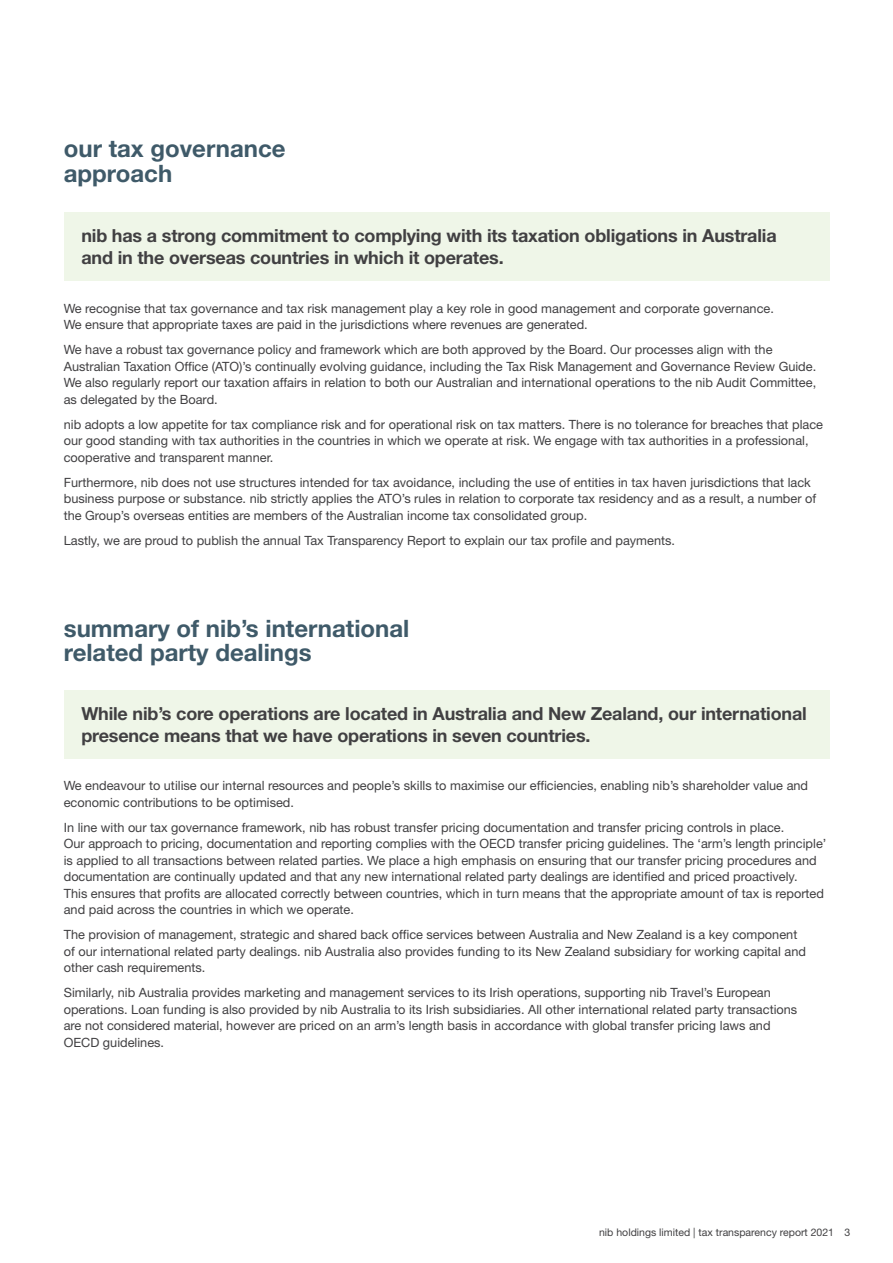
<style>
.page{position:relative;width:893px;height:1263px;background:#fff}
.page>*{position:absolute;margin:0;border:0;box-sizing:border-box;transform-origin:0 0}
.t1{font:700 24px/24.5px "Helvetica Neue LT Std";color:#3f5a69}
.t2{font:700 18px/21.6px "Helvetica Neue LT Std";letter-spacing:-.01em;color:#414042}
.t3{font:12.75px/16.5px "Helvetica Neue LT Std";color:#414042}
.t4{font:10.5px "Helvetica Neue LT Std";color:#414042}
</style>
<div class="page">
<div style="left:64px;top:690px;width:766px;height:69px;background:#eff6e8"></div>
<div style="left:64px;top:213px;width:766px;height:68px;background:#eff6e8"></div>
<h1 class="t1" style="left:64px;top:136px;width:223px">our tax governance approach</h1>
<h2 class="t2" style="left:81px;top:225px;width:697px">nib has a strong commitment to complying with its taxation obligations in Australia and in the overseas countries in which it operates.</h2>
<p class="t3" style="left:64px;top:300px;width:712px">We recognise that tax governance and tax risk management play a key role in good management and corporate governance.<br>We ensure that appropriate taxes are paid in the jurisdictions where revenues are generated.</p>
<p class="t3" style="left:64px;top:341px;width:754px">We have a robust tax governance policy and framework which are both approved by the Board. Our processes align with the Australian Taxation Office (ATO)’s continually evolving guidance, including the Tax Risk Management and Governance Review Guide.<br>We also regularly report our taxation affairs in relation to both our Australian and international operations to the nib Audit Committee, as delegated by the Board.</p>
<p class="t3" style="left:64px;top:416px;width:761px">nib adopts a low appetite for tax compliance risk and for operational risk on tax matters. There is no tolerance for breaches that place our good standing with tax authorities in the countries in which we operate at risk. We engage with tax authorities in a professional, cooperative and transparent manner.</p>
<p class="t3" style="left:64px;top:474px;width:754px">Furthermore, nib does not use structures intended for tax avoidance, including the use of entities in tax haven jurisdictions that lack business purpose or substance. nib strictly applies the ATO’s rules in relation to corporate tax residency and as a result, a number of the Group’s overseas entities are members of the Australian income tax consolidated group.</p>
<p class="t3" style="left:64px;top:532px;width:613px">Lastly, we are proud to publish the annual Tax Transparency Report to explain our tax profile and payments.</p>
<h1 class="t1" style="left:64px;top:615px;width:347px">summary of nib’s international related party dealings</h1>
<h2 class="t2" style="left:81px;top:702px;width:727px">While nib’s core operations are located in Australia and New Zealand, our international presence means that we have operations in seven countries.</h2>
<p class="t3" style="left:64px;top:777px;width:746px">We endeavour to utilise our internal resources and people’s skills to maximise our efficiencies, enabling nib’s shareholder value and economic contributions to be optimised.</p>
<p class="t3" style="left:64px;top:819px;width:764px">In line with our tax governance framework, nib has robust transfer pricing documentation and transfer pricing controls in place.<br>Our approach to pricing, documentation and reporting complies with the OECD transfer pricing guidelines. The ‘arm’s length principle’ is applied to all transactions between related parties. We place a high emphasis on ensuring that our transfer pricing procedures and documentation are continually updated and that any new international related party dealings are identified and priced proactively.<br>This ensures that profits are allocated correctly between countries, which in turn means that the appropriate amount of tax is reported and paid across the countries in which we operate.</p>
<p class="t3" style="left:64px;top:926px;width:744px">The provision of management, strategic and shared back office services between Australia and New Zealand is a key component of our international related party dealings. nib Australia also provides funding to its New Zealand subsidiary for working capital and other cash requirements.</p>
<p class="t3" style="left:64px;top:984px;width:735px">Similarly, nib Australia provides marketing and management services to its Irish operations, supporting nib Travel’s European operations. Loan funding is also provided by nib Australia to its Irish subsidiaries. All other international related party transactions are not considered material, however are priced on an arm’s length basis in accordance with global transfer pricing laws and OECD guidelines.</p>
<p class="t4" style="left:599px;top:1226px;width:253px">nib holdings limited | tax transparency report 2021 3</p>
</div>
